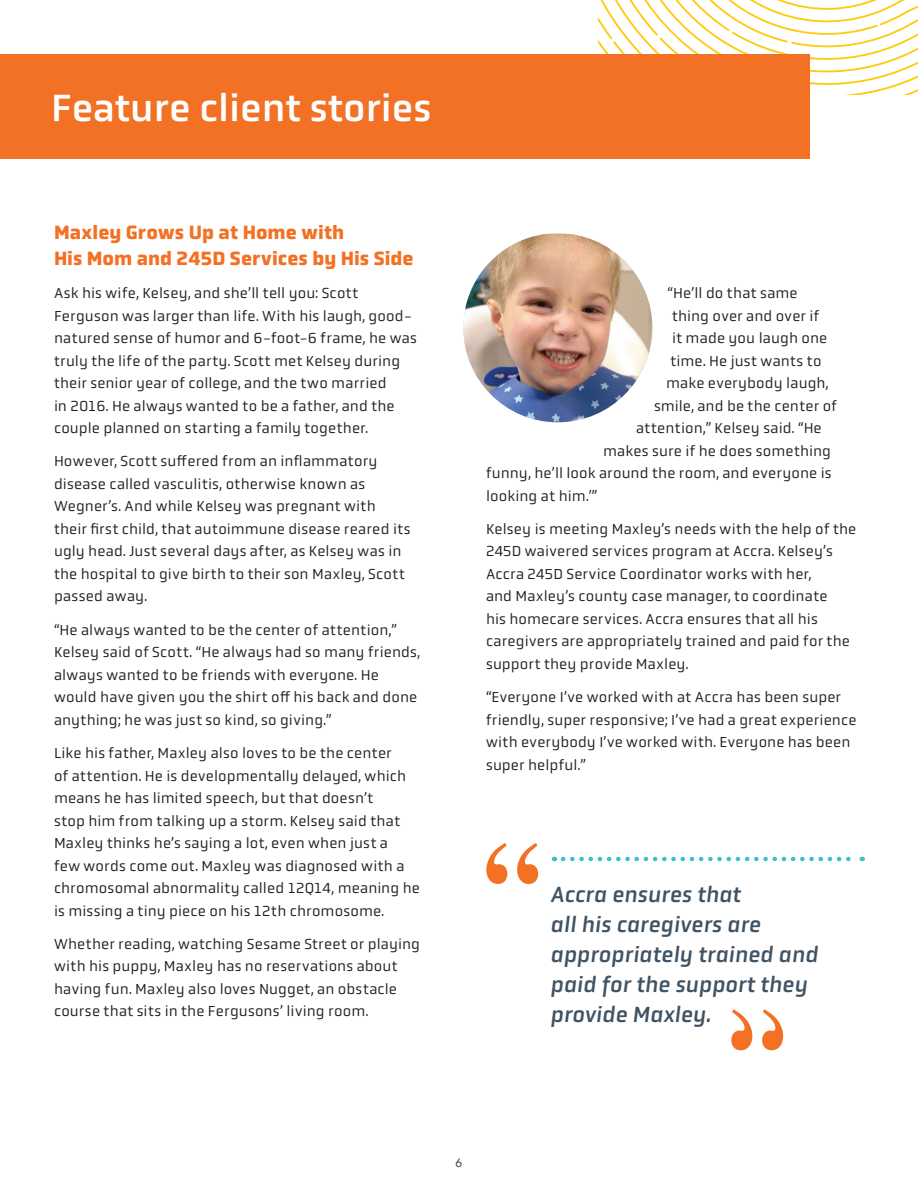
<style>
.page{position:relative;width:918px;height:1188px;background:#fff}
.page>*{position:absolute;margin:0;border:0;box-sizing:border-box;transform-origin:0 0}
.Page_Headline{font:39px "Obvia";color:#fff}
.t1{font:italic 22.5px/30px "Obvia";color:#405364}
.ClientBodyHeader{font:700 19.5px/25.5px "Obvia";color:#f37124}
.Body_copy{font:15px/22.5px "Obvia";letter-spacing:.01em;color:#231f20}
.t2{font:500 12px "Avenir";color:#405364}
</style>
<div class="page">
<svg style="left:598px;top:0;width:320px;height:94px"></svg>
<div style="left:0;top:54px;width:810px;height:105px;background:#f37124"></div>
<img style="left:463px;top:234px;width:189px;height:188px">
<svg style="left:486px;top:843px;width:52px;height:41px"></svg>
<svg style="left:731px;top:1009px;width:52px;height:41px"></svg>
<svg style="left:563px;top:857px;width:300px;height:4px"></svg>
<p class="Page_Headline" style="left:51px;top:85px;width:382px">Feature client stories</p>
<p class="ClientBodyHeader" style="left:54px;top:220px;width:361px">Maxley Grows Up at Home with<br>His Mom and 245D Services by His Side</p>
<p class="Body_copy" style="left:54px;top:282px;width:365px">Ask his wife, Kelsey, and she’ll tell you: Scott Ferguson was larger than life. With his laugh, good&shy;natured sense of humor and 6-foot-6 frame, he was truly the life of the party. Scott met Kelsey during their senior year of college, and the two married<br>in 2016. He always wanted to be a father, and the couple planned on starting a family together.</p>
<p class="Body_copy" style="left:54px;top:450px;width:358px">However, Scott suffered from an inflammatory disease called vasculitis, otherwise known as Wegner’s. And while Kelsey was pregnant with their first child, that autoimmune disease reared its ugly head. Just several days after, as Kelsey was in the hospital to give birth to their son Maxley, Scott passed away.</p>
<p class="Body_copy" style="left:54px;top:619px;width:368px">“He always wanted to be the center of attention,” Kelsey said of Scott. “He always had so many friends, always wanted to be friends with everyone. He would have given you the shirt off his back and done anything; he was just so kind, so giving.”</p>
<p class="Body_copy" style="left:54px;top:742px;width:368px">Like his father, Maxley also loves to be the center<br>of attention. He is developmentally delayed, which means he has limited speech, but that doesn’t<br>stop him from talking up a storm. Kelsey said that Maxley thinks he’s saying a lot, even when just a<br>few words come out. Maxley was diagnosed with a chromosomal abnormality called 12Q14, meaning he is missing a tiny piece on his 12th chromosome.</p>
<p class="Body_copy" style="left:54px;top:933px;width:368px">Whether reading, watching Sesame Street or playing with his puppy, Maxley has no reservations about having fun. Maxley also loves Nugget, an obstacle course that sits in the Fergusons’ living room.</p>
<p class="Body_copy" style="left:668px;top:282px;width:132px">“He’ll do that same</p>
<p class="Body_copy" style="left:672px;top:304px;width:149px">thing over and over if</p>
<p class="Body_copy" style="left:672px;top:327px;width:157px">it made you laugh one</p>
<p class="Body_copy" style="left:670px;top:349px;width:153px">time. He just wants to</p>
<p class="Body_copy" style="left:666px;top:372px;width:164px">make everybody laugh,</p>
<p class="Body_copy" style="left:654px;top:394px;width:185px">smile, and be the center of</p>
<p class="Body_copy" style="left:636px;top:417px;width:187px">attention,” Kelsey said. “He</p>
<p class="Body_copy" style="left:603px;top:439px;width:230px">makes sure if he does something</p>
<p class="Body_copy" style="left:486px;top:462px;width:347px">funny, he’ll look around the room, and everyone is</p>
<p class="Body_copy" style="left:486px;top:484px;width:113px">looking at him.’”</p>
<p class="Body_copy" style="left:486px;top:518px;width:372px">Kelsey is meeting Maxley’s needs with the help of the 245D waivered services program at Accra. Kelsey’s Accra 245D Service Coordinator works with her,<br>and Maxley’s county case manager, to coordinate<br>his homecare services. Accra ensures that all his caregivers are appropriately trained and paid for the support they provide Maxley.</p>
<p class="Body_copy" style="left:486px;top:686px;width:372px">“Everyone I’ve worked with at Accra has been super friendly, super responsive; I’ve had a great experience with everybody I’ve worked with. Everyone has been super helpful.”</p>
<h2 class="t1" style="left:550px;top:879px;width:269px">Accra ensures that<br>all his caregivers are appropriately trained and paid for the support they provide Maxley.</h2>
<p class="t2" style="left:456px;top:1152px;width:8px">6</p>
</div>
